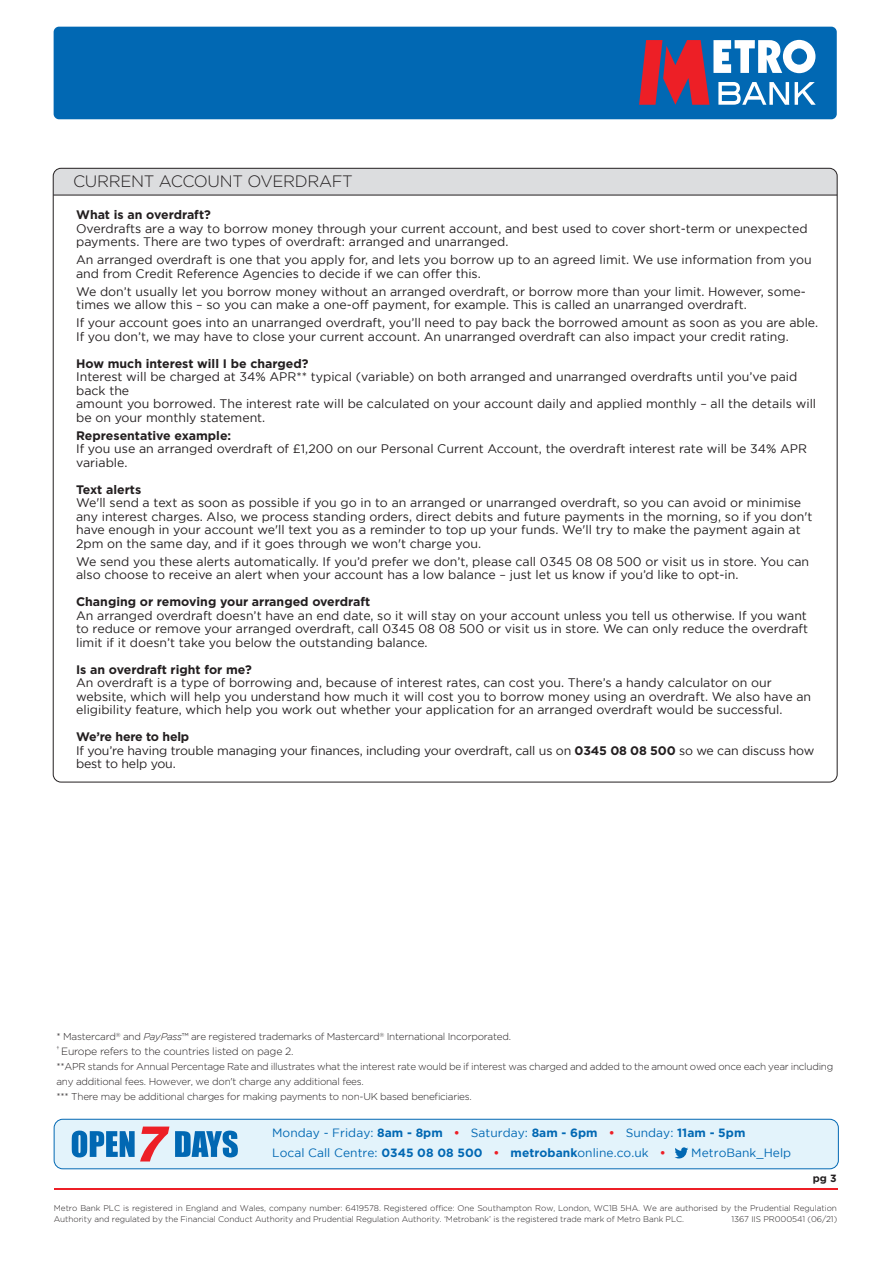
<style>
.page{position:relative;width:893px;height:1263px;background:#fff}
.page>*{position:absolute;margin:0;border:0;box-sizing:border-box;transform-origin:0 0}
.t1{font:300 16.5px "Gotham";letter-spacing:-.02em;color:#231f20}
.t2{font:12.3px/13.5px "Gotham";color:#231f20}
.t3{font:700 12.3px "Gotham";color:#231f20}
.t4{font:12px/19.5px "Gotham";letter-spacing:.005em;color:#0168b3}
.t5{font:300 10.5px "Gotham";letter-spacing:-.02em;color:#231f20}
.t6{font:700 10.5px "Gotham";color:#231f20}
.t7{font:300 9.9px/15px "Gotham";letter-spacing:-.025em;color:#231f20}
.t8{font:300 8.25px/10.5px "Gotham";letter-spacing:-.01em;color:#231f20}
.s1{font-weight:700}
.s2{font-style:italic}
.s3{font-weight:700;color:#ed1f26}
</style>
<div class="page">
<hr style="left:54px;top:1188px;width:783px;height:1px;background:#ed1f26">
<div style="left:54px;top:27px;width:783px;height:92px;background:#0168b3;border-radius:5px"></div>
<svg style="left:639px;top:40px;width:177px;height:65px"></svg>
<svg style="left:53px;top:168px;width:784px;height:27px"></svg>
<hr style="left:53px;top:195px;width:784px;height:1px;background:#231f20">
<div style="left:54px;top:1119px;width:784px;height:49px;background:#e3f3fb;border-radius:9px"></div>
<div style="left:54px;top:1119px;width:784px;height:50px;border:1px solid #0168b3;border-radius:9px"></div>
<svg style="left:175px;top:1130px;width:63px;height:27px"></svg>
<svg style="left:72px;top:1126px;width:97px;height:35px"></svg>
<svg style="left:674px;top:1147px;width:14px;height:11px"></svg>
<h1 class="t1" style="left:73px;top:172px;width:281px">CURRENT ACCOUNT OVERDRAFT</h1>
<p class="t3" style="left:76px;top:208px;width:136px">What is an overdraft?</p>
<p class="t2" style="left:76px;top:221px;width:733px">Overdrafts are a way to borrow money through your current account, and best used to cover short-term or unexpected payments. There are two types of overdraft: arranged and unarranged.</p>
<p class="t2" style="left:76px;top:253px;width:737px">An arranged overdraft is one that you apply for, and lets you borrow up to an agreed limit. We use information from you and from Credit Reference Agencies to decide if we can offer this.</p>
<p class="t2" style="left:76px;top:284px;width:731px">We don’t usually let you borrow money without an arranged overdraft, or borrow more than your limit. However, some&shy;times we allow this – so you can make a one-off payment, for example. This is called an unarranged overdraft.</p>
<p class="t2" style="left:76px;top:316px;width:744px">If your account goes into an unarranged overdraft, you’ll need to pay back the borrowed amount as soon as you are able.<br>If you don’t, we may have to close your current account. An unarranged overdraft can also impact your credit rating.</p>
<p class="t3" style="left:76px;top:356px;width:234px">How much interest will I be charged?</p>
<p class="t2" style="left:76px;top:370px;width:741px">Interest will be charged at 34% APR** typical (variable) on both arranged and unarranged overdrafts until you’ve paid back the<br>amount you borrowed. The interest rate will be calculated on your account daily and applied monthly – all the details will be on your monthly statement.</p>
<p class="t3" style="left:76px;top:428px;width:157px">Representative example:</p>
<p class="t2" style="left:76px;top:442px;width:732px">If you use an arranged overdraft of £1,200 on our Personal Current Account, the overdraft interest rate will be 34% APR variable.</p>
<p class="t3" style="left:76px;top:482px;width:67px">Text alerts</p>
<p class="t2" style="left:76px;top:496px;width:738px">We'll send a text as soon as possible if you go in to an arranged or unarranged overdraft, so you can avoid or minimise any interest charges. Also, we process standing orders, direct debits and future payments in the morning, so if you don't have enough in your account we'll text you as a reminder to top up your funds. We'll try to make the payment again at 2pm on the same day, and if it goes through we won't charge you.</p>
<p class="t2" style="left:76px;top:554px;width:735px">We send you these alerts automatically. If you’d prefer we don’t, please call 0345 08 08 500 or visit us in store. You can also choose to receive an alert when your account has a low balance – just let us know if you’d like to opt-in.</p>
<p class="t3" style="left:76px;top:595px;width:296px">Changing or removing your arranged overdraft</p>
<p class="t2" style="left:76px;top:608px;width:733px;text-align:justify">An arranged overdraft doesn’t have an end date, so it will stay on your account unless you tell us otherwise. If you want to reduce or remove your arranged overdraft, call 0345 08 08 500 or visit us in store. We can only reduce the overdraft limit if it doesn’t take you below the outstanding balance.</p>
<p class="t3" style="left:76px;top:662px;width:177px">Is an overdraft right for me?</p>
<p class="t2" style="left:76px;top:676px;width:737px">An overdraft is a type of borrowing and, because of interest rates, can cost you. There’s a handy calculator on our website, which will help you understand how much it will cost you to borrow money using an overdraft. We also have an eligibility feature, which help you work out whether your application for an arranged overdraft would be successful.</p>
<p class="t2" style="left:76px;top:730px;width:740px"><span class="s1">We’re here to help<br></span>If you’re having trouble managing your finances, including your overdraft, call us on <span class="s1">0345 08 08 500</span> so we can discuss how best to help you.</p>
<p class="t7" style="left:56px;top:1029px;width:456px">* Mastercard<sup>®</sup> and <span class="s2">PayPass</span>™ are registered trademarks of Mastercard<sup>®</sup> International Incorporated.</p>
<p class="t5" style="left:56px;top:1046px;width:239px"><sup>†</sup> Europe refers to the countries listed on page 2.</p>
<p class="t7" style="left:56px;top:1059px;width:778px">**APR stands for Annual Percentage Rate and illustrates what the interest rate would be if interest was charged and added to the amount owed once each year including any additional fees. However, we don't charge any additional fees.<br>*** There may be additional charges for making payments to non-UK based beneficiaries.</p>
<p class="t4" style="left:272px;top:1123px;width:475px">Monday - Friday: <span class="s1">8am - 8pm</span> <span class="s3">•</span> Saturday: <span class="s1">8am - 6pm</span> <span class="s3">•</span> Sunday: <span class="s1">11am - 5pm<br></span>Local Call Centre: <span class="s1">0345 08 08 500</span> <span class="s3">•</span> <span class="s1">metrobank</span>online.co.uk <span class="s3">•</span></p>
<p class="t4" style="left:691px;top:1142px;width:101px">MetroBank_Help</p>
<p class="t6" style="left:813px;top:1172px;width:25px">pg 3</p>
<p class="t8" style="left:54px;top:1203px;width:785px">Metro Bank PLC is registered in England and Wales, company number: 6419578. Registered office: One Southampton Row, London, WC1B 5HA. We are authorised by the Prudential Regulation<br>Authority and regulated by the Financial Conduct Authority and Prudential Regulation Authority. ‘Metrobank’ is the registered trade mark of Metro Bank PLC.</p>
<p class="t8" style="left:731px;top:1214px;width:107px">1367 IIS PR000541 (06/21)</p>
</div>
